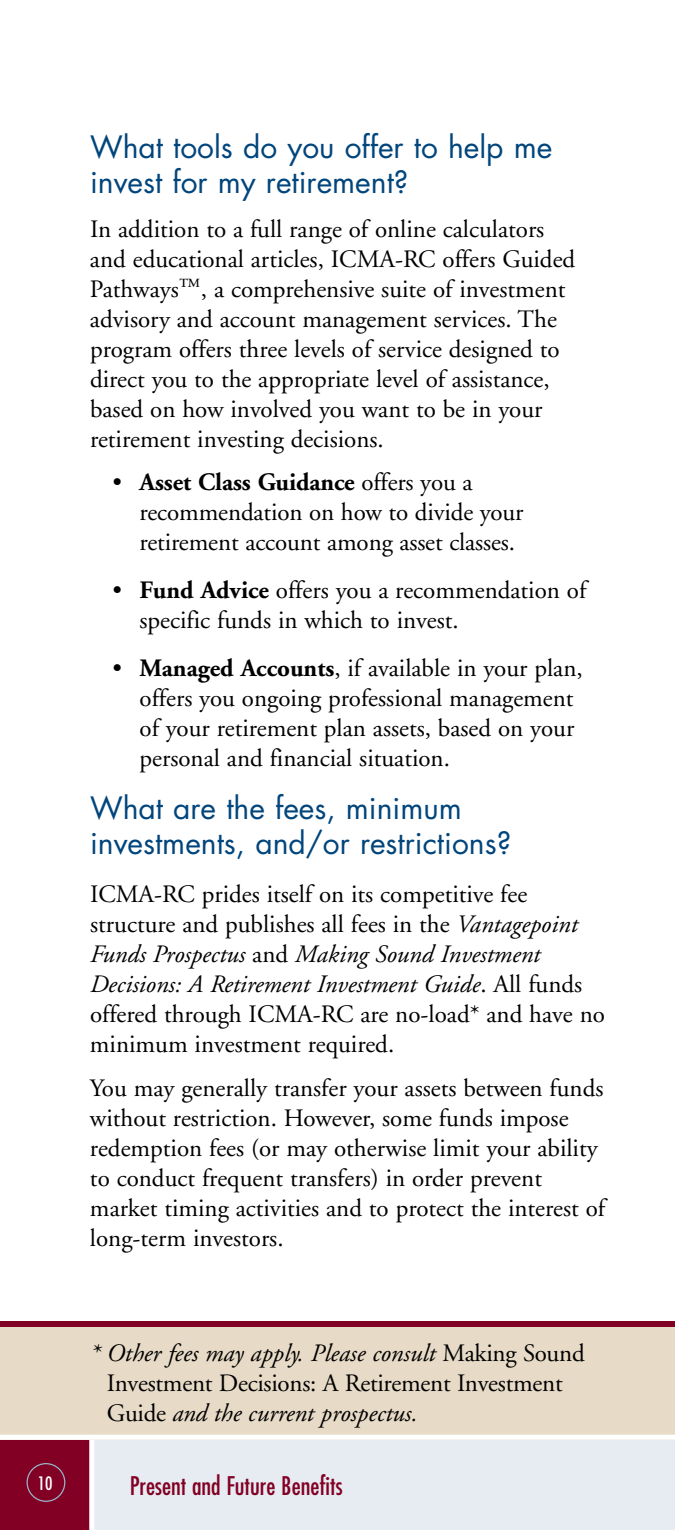
<style>
.page{position:relative;width:675px;height:1530px;background:#fff}
.page>*{position:absolute;margin:0;border:0;box-sizing:border-box;transform-origin:0 0}
.t1{font:30px/35px "Futura";color:#00457c}
.t2{font:25px/30px "Adobe Garamond";color:#000}
.t3{font:condensed 25px "Futura";color:#820024}
.t4{font:condensed 18px "Futura";color:#fff}
.s1{font-weight:700}
.s2{font-style:italic}
</style>
<div class="page">
<div style="left:0;top:1324px;width:675px;height:206px;background:#e7dac6"></div>
<div style="left:0;top:1321px;width:675px;height:6px;background:#820024"></div>
<div style="left:90px;top:1440px;width:585px;height:90px;background:#e6ecf2"></div>
<div style="left:0;top:1440px;width:90px;height:90px;background:#820024"></div>
<div style="left:27px;top:1463px;width:38px;height:39px;border:1px solid #99b5cb;border-radius:50%"></div>
<div style="left:89px;top:1440px;width:5px;height:90px;background:#fff"></div>
<div style="left:0;top:1435px;width:675px;height:5px;background:#fff"></div>
<p class="t4" style="left:38px;top:1472px;width:16px">10</p>
<p class="t1" style="left:90px;top:130px;width:464px">What tools do you offer to help me invest for my retirement?</p>
<p class="t2" style="left:90px;top:214px;width:487px">In addition to a full range of online calculators and educational articles, ICMA-RC offers Guided Pathways<sup>™</sup>, a comprehensive suite of investment advisory and account management services. The program offers three levels of service designed to direct you to the appropriate level of assistance, based on how involved you want to be in your retirement investing decisions.</p>
<p class="t2" style="left:140px;top:468px;width:386px;text-indent:-27px">• <span class="s1">Asset Class Guidance</span> offers you a recommendation on how to divide your retirement account among asset classes.</p>
<p class="t2" style="left:140px;top:576px;width:448px;text-indent:-27px">• <span class="s1">Fund Advice</span> offers you a recommendation of specific funds in which to invest.</p>
<p class="t2" style="left:140px;top:654px;width:445px;text-indent:-27px">• <span class="s1">Managed Accounts</span>, if available in your plan, offers you ongoing professional management of your retirement plan assets, based on your personal and financial situation.</p>
<p class="t1" style="left:90px;top:791px;width:423px">What are the fees, minimum investments, and/or restrictions?</p>
<p class="t2" style="left:90px;top:880px;width:516px">ICMA-RC prides itself on its competitive fee structure and publishes all fees in the <span class="s2">Vantagepoint Funds Prospectus</span> and <span class="s2">Making Sound Investment Decisions: A Retirement Investment Guide</span>. All funds offered through ICMA-RC are no-load* and have no minimum investment required.</p>
<p class="t2" style="left:90px;top:1073px;width:517px">You may generally transfer your assets between funds without restriction. However, some funds impose redemption fees (or may otherwise limit your ability to conduct frequent transfers) in order prevent market timing activities and to protect the interest of long-term investors.</p>
<p class="t2" style="left:107px;top:1338px;width:479px;text-indent:-17px"><span class="s2">* Other fees may apply. Please consult</span> Making Sound<br>Investment Decisions: A Retirement Investment<br>Guide <span class="s2">and the current prospectus.</span></p>
<p class="t3" style="left:130px;top:1470px;width:214px">Present and Future Benefits</p>
</div>
